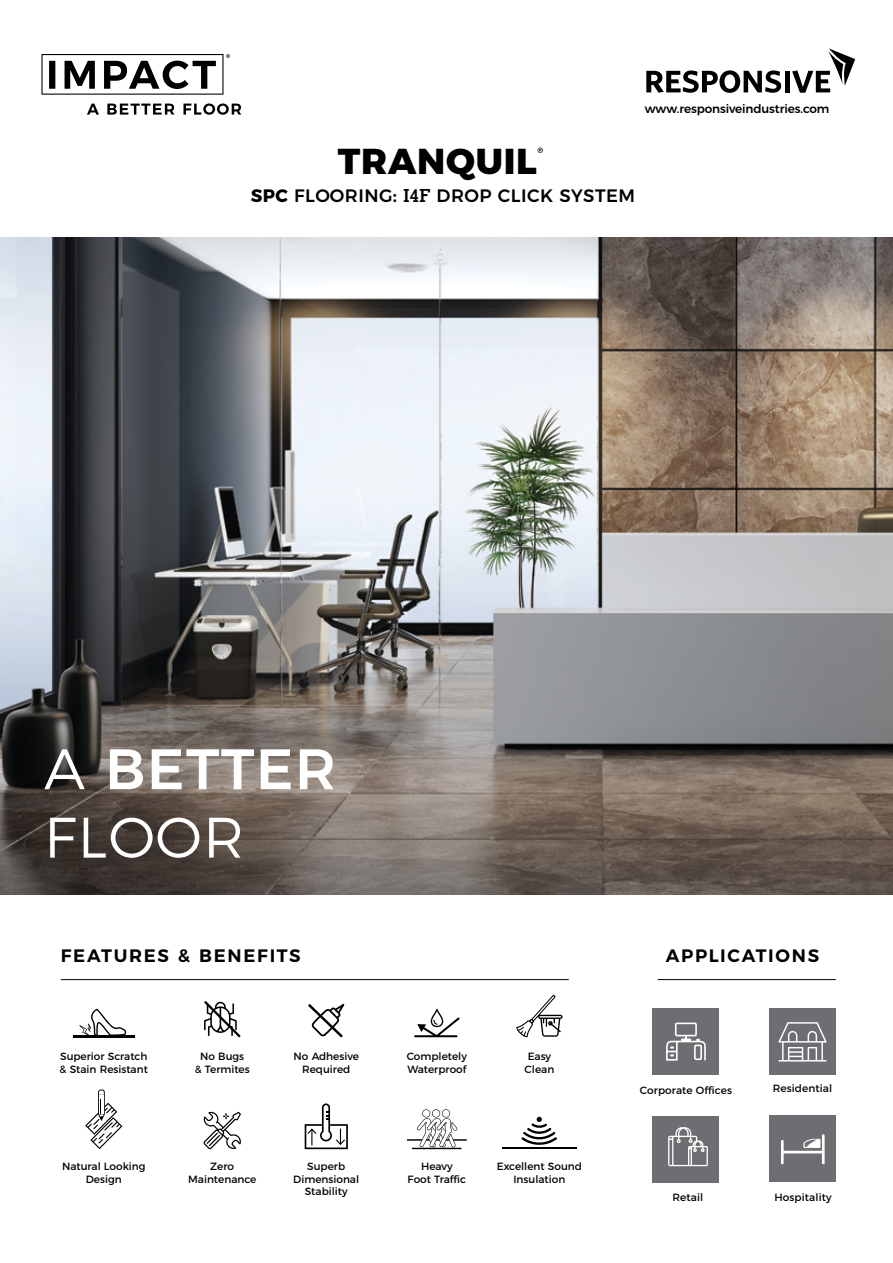
<style>
.page{position:relative;width:893px;height:1263px;background:#fff}
.page>*{position:absolute;margin:0;border:0;box-sizing:border-box;transform-origin:0 0}
.t1{font:300 57px/68.4px "Montserrat";letter-spacing:.025em;color:#fff}
.t2{font:800 36px "Montserrat";letter-spacing:.02em;color:#000}
.t3{font:500 18px "Montserrat";letter-spacing:.025em;color:#000}
.t4{font:600 18px "Montserrat";letter-spacing:.095em;color:#000}
.t5{font:500 12px "Montserrat";letter-spacing:-.01em;color:#000}
.t6{font:10.5px/12.6px "Montserrat";color:#000;text-align:center}
.t7{font:600 7.8px "Montserrat";color:#000}
.s1{font-weight:700}
.s2{font-weight:600}
.s3{font-family:"Memphis LT Std";font-weight:700}
.s4{font-weight:500}
</style>
<div class="page">
<img style="left:0;top:238px;width:893px;height:656px">
<svg style="left:521px;top:1117px;width:36px;height:28px"></svg>
<hr style="left:502px;top:1147px;width:75px;height:2px;background:#000">
<hr style="left:61px;top:979px;width:508px;height:1px;background:#000">
<hr style="left:658px;top:979px;width:178px;height:1px;background:#000">
<svg style="left:204px;top:1001px;width:37px;height:36px"></svg>
<svg style="left:414px;top:1009px;width:46px;height:28px"></svg>
<svg style="left:203px;top:1111px;width:38px;height:38px"></svg>
<svg style="left:516px;top:995px;width:47px;height:42px"></svg>
<svg style="left:85px;top:1089px;width:37px;height:60px"></svg>
<hr style="left:412px;top:1148px;width:50px;height:1px;background:#000">
<hr style="left:407px;top:1139px;width:60px;height:2px;background:#000">
<svg style="left:417px;top:1109px;width:40px;height:38px"></svg>
<svg style="left:79px;top:1009px;width:47px;height:26px"></svg>
<hr style="left:73px;top:1035px;width:61px;height:2px;background:#000">
<svg style="left:308px;top:1003px;width:37px;height:34px"></svg>
<svg style="left:305px;top:1103px;width:43px;height:46px"></svg>
<div style="left:653px;top:1009px;width:66px;height:66px;background:#6d6e71"></div>
<div style="left:769px;top:1008px;width:66px;height:66px;background:#6d6e71"></div>
<div style="left:653px;top:1116px;width:66px;height:66px;background:#6d6e71"></div>
<div style="left:769px;top:1116px;width:66px;height:66px;background:#6d6e71"></div>
<hr style="left:781px;top:1140px;width:3px;height:24px;background:#fff">
<hr style="left:822px;top:1134px;width:3px;height:30px;background:#fff">
<hr style="left:782px;top:1151px;width:42px;height:2px;background:#fff">
<svg style="left:803px;top:1138px;width:17px;height:10px"></svg>
<svg style="left:668px;top:1127px;width:40px;height:39px"></svg>
<svg style="left:778px;top:1022px;width:49px;height:39px"></svg>
<svg style="left:666px;top:1022px;width:40px;height:39px"></svg>
<svg style="left:41px;top:54px;width:189px;height:41px"></svg>
<svg style="left:87px;top:103px;width:154px;height:12px"></svg>
<svg style="left:646px;top:70px;width:135px;height:23px"></svg>
<div style="left:785px;top:71px;width:5px;height:21px;background:#000"></div>
<svg style="left:792px;top:48px;width:63px;height:45px"></svg>
<p class="t5" style="left:645px;top:100px;width:186px">www.responsiveindustries.com</p>
<h2 class="t2" style="left:338px;top:131px;width:200px">TRANQUIL</h2>
<p class="t7" style="left:537px;top:144px;width:7px">®</p>
<h3 class="t3" style="left:251px;top:181px;width:386px"><span class="s1">SPC</span> FLOORING<span class="s2">:</span> <span class="s3">I4F</span> DROP CLICK SYSTEM</h3>
<h1 class="t1" style="left:44px;top:730px;width:294px">A <span class="s4">BETTER<br></span>FLOOR</h1>
<h3 class="t4" style="left:61px;top:941px;width:241px">FEATURES &amp; BENEFITS</h3>
<h3 class="t4" style="left:666px;top:941px;width:155px">APPLICATIONS</h3>
<p class="t6" style="left:60px;top:1049px;width:90px;text-align:left">Superior Scratch &amp; Stain Resistant</p>
<p class="t6" style="left:62px;top:1159px;width:85px">Natural Looking<br>Design</p>
<p class="t6" style="left:195px;top:1049px;width:57px">No Bugs<br>&amp; Termites</p>
<p class="t6" style="left:188px;top:1159px;width:70px">Zero<br>Maintenance</p>
<p class="t6" style="left:294px;top:1049px;width:67px">No Adhesive<br>Required</p>
<p class="t6" style="left:293px;top:1159px;width:67px">Superb<br>Dimensional<br>Stability</p>
<p class="t6" style="left:407px;top:1049px;width:62px;text-align:left">Completely<br>Waterproof</p>
<p class="t6" style="left:525px;top:1049px;width:31px;text-align:left">Easy<br>Clean</p>
<p class="t6" style="left:408px;top:1159px;width:60px">Heavy<br>Foot Traffic</p>
<p class="t6" style="left:497px;top:1159px;width:87px">Excellent Sound<br>Insulation</p>
<p class="t6" style="left:640px;top:1083px;width:94px">Corporate Offices</p>
<p class="t6" style="left:773px;top:1081px;width:61px">Residential</p>
<p class="t6" style="left:673px;top:1190px;width:32px">Retail</p>
<p class="t6" style="left:774px;top:1190px;width:59px">Hospitality</p>
</div>
